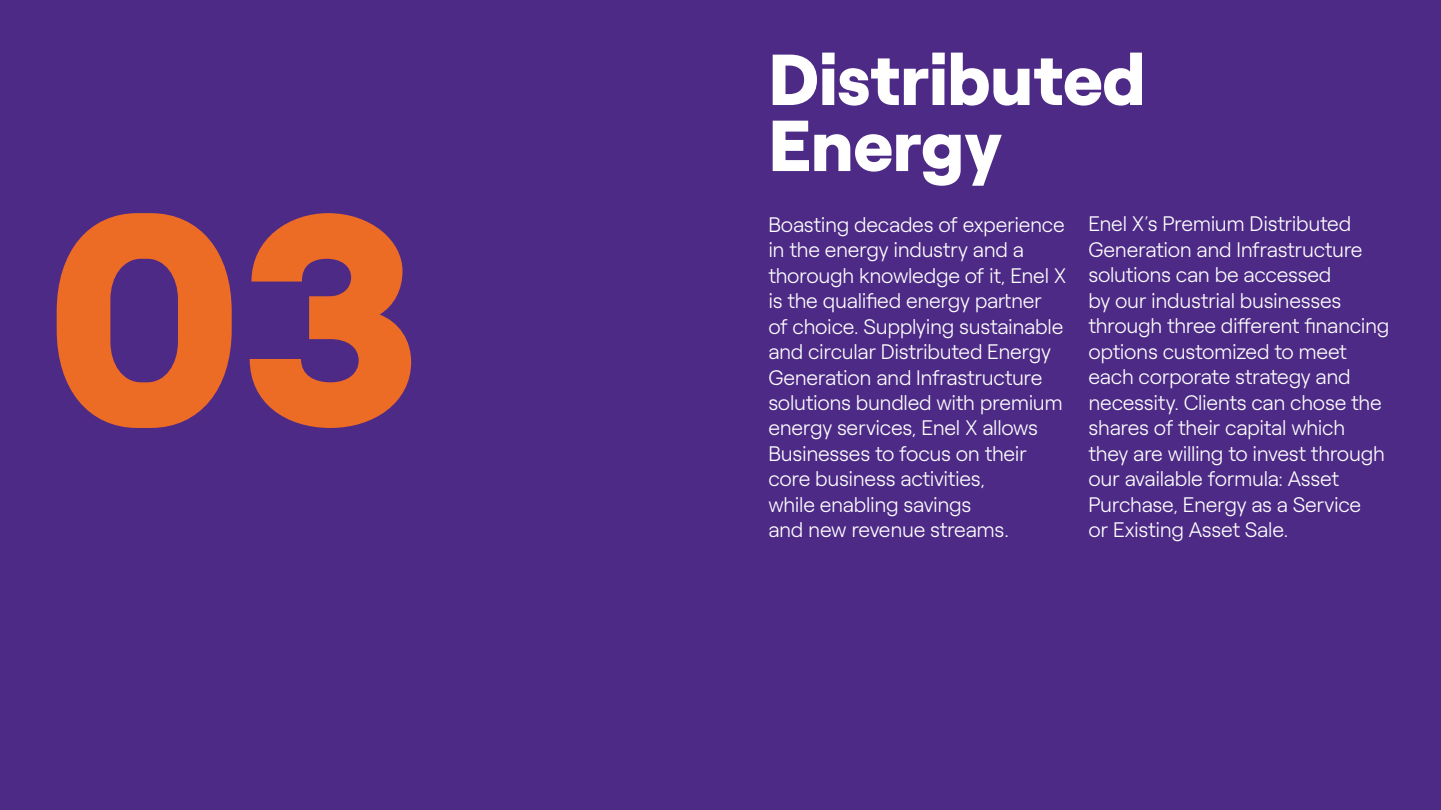
<style>
.page{position:relative;width:1441px;height:810px;background:#fff}
.page>*{position:absolute;margin:0;border:0;box-sizing:border-box;transform-origin:0 0}
.t1{font:900 300px "Roobert ENEL";color:#ed6c25}
.t2{font:900 72px/66px "Roobert ENEL";color:#fff}
.t3{font:300 21px/25.5px "Roobert ENEL";letter-spacing:-.015em;color:#fff}
</style>
<div class="page">
<div style="left:0;top:0;width:1440px;height:810px;background:#4d2a86"></div>
<h1 class="t1" style="left:45px;top:84px;width:380px">03</h1>
<h2 class="t2" style="left:768px;top:40px;width:378px">Distributed<br>Energy</h2>
<p class="t3" style="left:768px;top:210px;width:299px">Boasting decades of experience in the energy industry and a thorough knowledge of it, Enel X is the qualified energy partner of choice. Supplying sustainable and circular Distributed Energy<br>Generation and Infrastructure solutions bundled with premium energy services, Enel X allows<br>Businesses to focus on their core business activities,<br>while enabling savings<br>and new revenue streams.</p>
<p class="t3" style="left:1088px;top:210px;width:302px">Enel X’s Premium Distributed<br>Generation and Infrastructure solutions can be accessed<br>by our industrial businesses through three different financing options customized to meet each corporate strategy and necessity. Clients can chose the shares of their capital which they are willing to invest through our available formula: Asset<br>Purchase, Energy as a Service<br>or Existing Asset Sale.</p>
</div>
